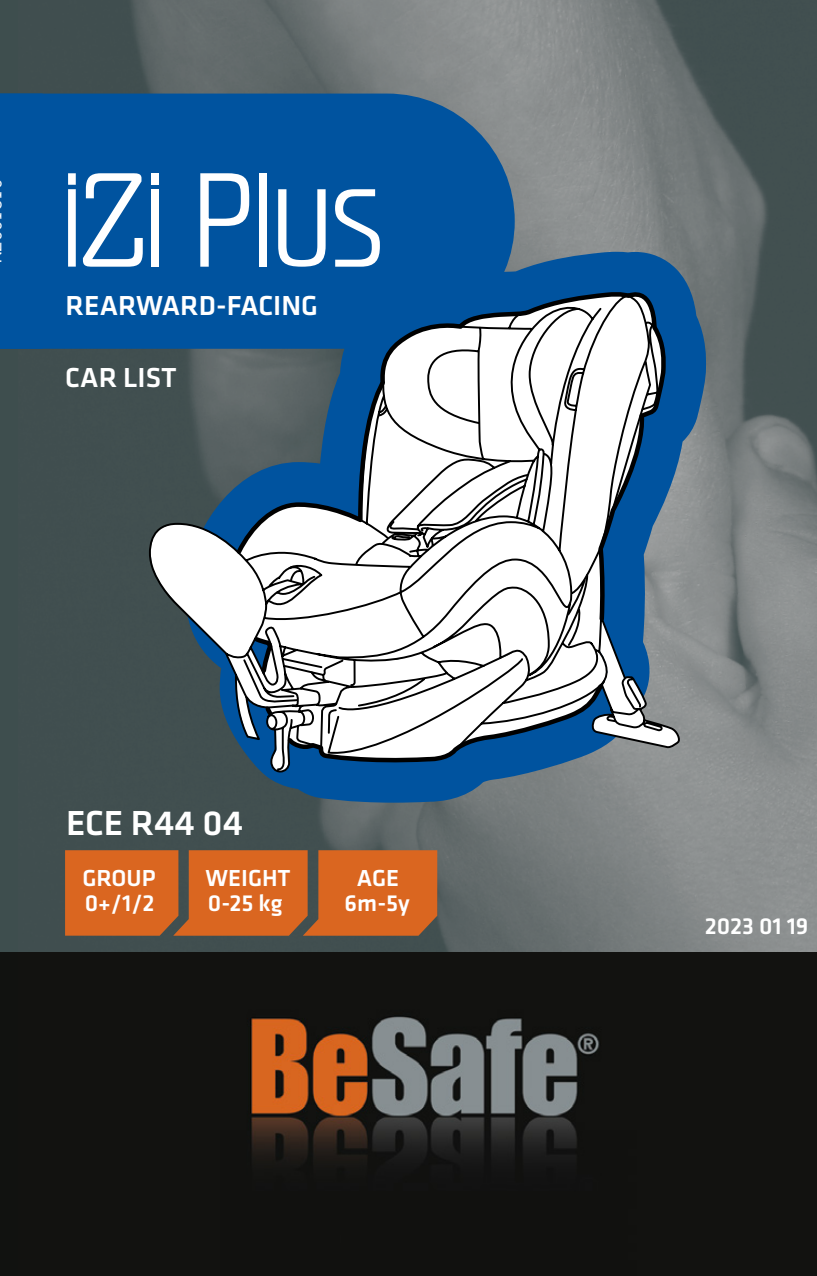
<style>
.page{position:relative;width:817px;height:1276px;background:#fff}
.page>*{position:absolute;margin:0;border:0;box-sizing:border-box;transform-origin:0 0}
.ECE-GB{font:500 36px "Klavika";color:#fff}
.forward_rearward_fac{font:500 28.5px "Klavika";color:#fff}
.group-weight-age-GB{font:500 24px "Klavika";color:#fff}
.group-weight-age{font:500 24px "Klavika";color:#fff}
</style>
<div class="page">
<img style="left:17px;top:0;width:799px;height:952px">
<img style="left:17px;top:952px;width:799px;height:324px">
<div style="left:0;top:0;width:17px;height:1020px;background:#3e4e4e"></div>
<div style="left:0;top:952px;width:17px;height:324px;background:#111210"></div>
<div style="left:43px;top:94px;width:471px;height:255px;background:#00539f"></div>
<svg style="left:65px;top:850px;width:372px;height:85px;background:#cf6423"></svg>
<svg style="left:335px;top:189px;width:45px;height:63px"></svg>
<svg style="left:278px;top:189px;width:47px;height:63px"></svg>
<div style="left:258px;top:173px;width:8px;height:94px;background:#fff"></div>
<svg style="left:200px;top:173px;width:50px;height:79px"></svg>
<div style="left:68px;top:189px;width:8px;height:78px;background:#fff"></div>
<div style="left:68px;top:173px;width:8px;height:12px;background:#fff"></div>
<svg style="left:83px;top:173px;width:60px;height:94px"></svg>
<div style="left:151px;top:189px;width:7px;height:78px;background:#fff"></div>
<div style="left:151px;top:173px;width:7px;height:12px;background:#fff"></div>
<svg style="left:180px;top:252px;width:526px;height:550px;background:#3e6c93"></svg>
<svg style="left:148px;top:291px;width:532px;height:482px;background:#557082"></svg>
<svg style="left:233px;top:287px;width:434px;height:476px"></svg>
<div style="left:0;top:94px;width:43px;height:255px;background:#00539f"></div>
<p class="forward_rearward_fac" style="left:65px;top:290px;width:254px">REARWARD-FACING</p>
<p class="forward_rearward_fac" style="left:65px;top:362px;width:113px">CAR LIST</p>
<p class="ECE-GB" style="left:66px;top:803px;width:178px">ECE R44 04</p>
<p class="group-weight-age-GB" style="left:82px;top:864px;width:75px">GROUP</p>
<p class="group-weight-age-GB" style="left:205px;top:864px;width:87px">WEIGHT</p>
<p class="group-weight-age-GB" style="left:357px;top:864px;width:44px">AGE</p>
<p class="group-weight-age-GB" style="left:85px;top:890px;width:71px">0+/1/2</p>
<p class="group-weight-age-GB" style="left:208px;top:890px;width:76px">0-25 kg</p>
<p class="group-weight-age-GB" style="left:344px;top:890px;width:66px">6m-5y</p>
<p class="group-weight-age" style="left:704px;top:912px;width:105px">2023 01 19</p>
</div>
